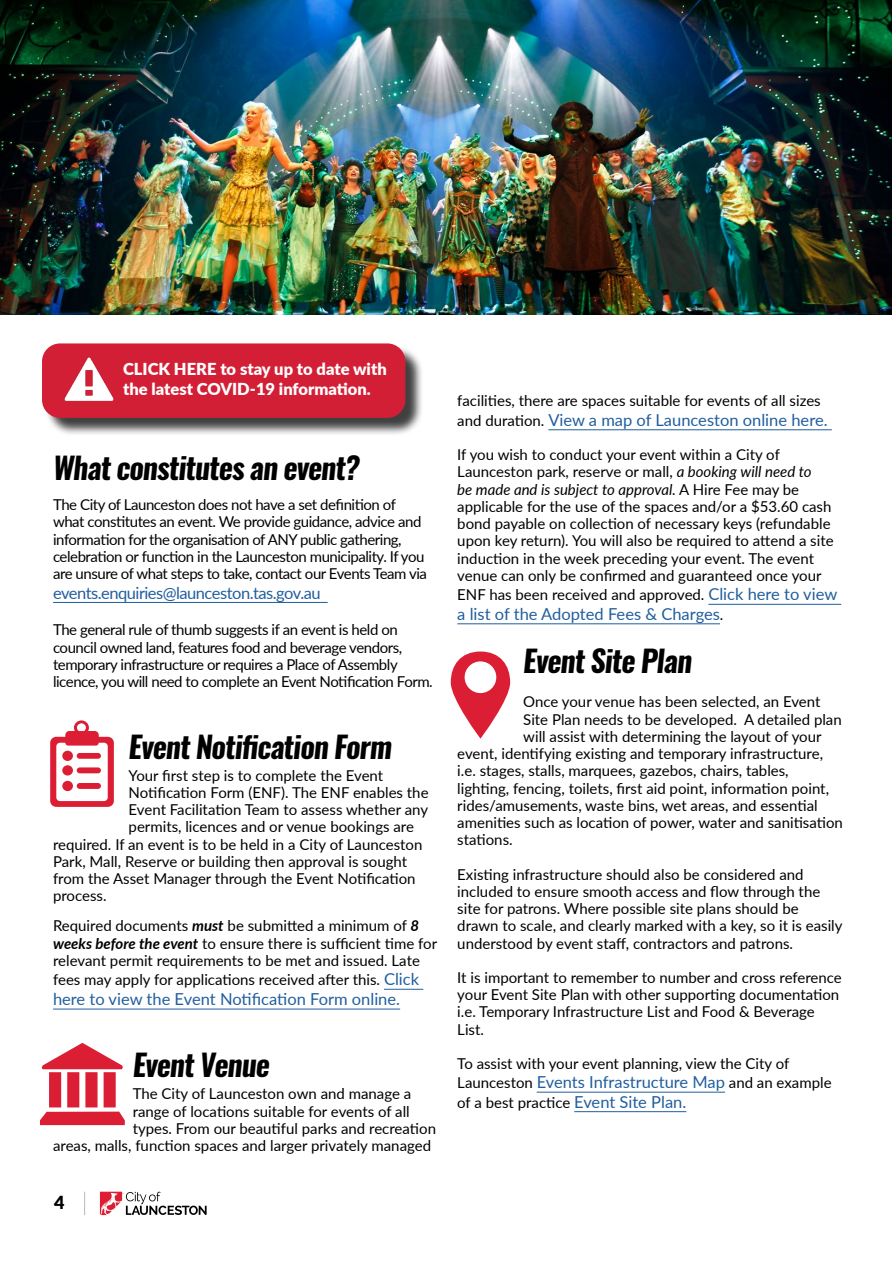
<style>
.page{position:relative;width:893px;height:1263px;background:#fff}
.page>*{position:absolute;margin:0;border:0;box-sizing:border-box;transform-origin:0 0}
.t1{font:italic 700 30px "Oswald";letter-spacing:-.03em;color:#000}
.t2{font:900 18px "Lato";color:#000}
.t3{font:16.5px "Lato";color:#215e9e}
.t4{font:900 16.5px/19.8px "Lato";color:#fff}
.t5{font:16.5px "Lato";letter-spacing:-.03em;color:#215e9e}
.t6{font:15px/17.2px "Lato";color:#000}
.t7{font:15px/17.2px "Lato";letter-spacing:-.03em;color:#000}
.s1{font-weight:700;font-style:italic}
.s2{font-size:16.5px;color:#215e9e}
.s3{font-size:15px;color:#000}
.s4{font-style:italic}
</style>
<div class="page">
<svg style="left:100px;top:1192px;width:107px;height:23px"></svg>
<svg style="left:84px;top:1192px;width:1px;height:23px"></svg>
<img style="left:0;top:0;width:891px;height:315px">
<hr style="left:53px;top:602px;width:275px;height:1px;background:#215e9e">
<hr style="left:384px;top:989px;width:39px;height:1px;background:#215e9e">
<hr style="left:53px;top:1009px;width:347px;height:1px;background:#215e9e">
<hr style="left:548px;top:429px;width:284px;height:1px;background:#215e9e">
<hr style="left:708px;top:604px;width:133px;height:1px;background:#215e9e">
<hr style="left:457px;top:623px;width:263px;height:1px;background:#215e9e">
<hr style="left:537px;top:1092px;width:188px;height:1px;background:#215e9e">
<hr style="left:574px;top:1111px;width:112px;height:1px;background:#215e9e">
<svg style="left:50px;top:720px;width:64px;height:87px"></svg>
<div style="left:62px;top:751px;width:11px;height:10px;background:#dc1e34;border-radius:50%"></div>
<div style="left:77px;top:753px;width:24px;height:6px;background:#dc1e34;border-radius:3px"></div>
<div style="left:62px;top:765px;width:11px;height:10px;background:#dc1e34;border-radius:50%"></div>
<div style="left:77px;top:767px;width:24px;height:6px;background:#dc1e34;border-radius:3px"></div>
<div style="left:62px;top:781px;width:11px;height:10px;background:#dc1e34;border-radius:50%"></div>
<div style="left:77px;top:783px;width:24px;height:6px;background:#dc1e34;border-radius:3px"></div>
<svg style="left:40px;top:1043px;width:85px;height:82px"></svg>
<svg style="left:451px;top:651px;width:59px;height:88px"></svg>
<div style="left:44px;top:346px;width:380px;height:90px;background:#000;opacity:.75"></div>
<div style="left:42px;top:343px;width:363px;height:75px;background:#d31f35;border-radius:18px"></div>
<img style="left:64px;top:357px;width:50px;height:45px">
<p class="t4" style="left:123px;top:358px;width:265px">CLICK HERE to stay up to date with the latest COVID-19 information.</p>
<h1 class="t1" style="left:53px;top:447px;width:308px">What constitutes an event?</h1>
<p class="t7" style="left:53px;top:495px;width:375px">The City of Launceston does not have a set definition of what constitutes an event. We provide guidance, advice and information for the organisation of ANY public gathering, celebration or function in the Launceston municipality. If you are unsure of what steps to take, contact our Events Team via</p>
<p class="t5" style="left:53px;top:581px;width:269px">events.enquiries@launceston.tas.gov.au</p>
<p class="t7" style="left:53px;top:621px;width:381px">The general rule of thumb suggests if an event is held on council owned land, features food and beverage vendors, temporary infrastructure or requires a Place of Assembly licence, you will need to complete an Event Notification Form.</p>
<h1 class="t1" style="left:129px;top:726px;width:265px">Event Notification Form</h1>
<p class="t6" style="left:129px;top:766px;width:256px">Your first step is to complete the Event</p>
<p class="t6" style="left:129px;top:783px;width:301px">Notification Form (ENF). The ENF enables the</p>
<p class="t6" style="left:129px;top:800px;width:301px">Event Facilitation Team to assess whether any</p>
<p class="t6" style="left:129px;top:818px;width:287px">permits, licences and or venue bookings are</p>
<p class="t6" style="left:53px;top:835px;width:371px">required. If an event is to be held in a City of Launceston</p>
<p class="t6" style="left:53px;top:852px;width:356px">Park, Mall, Reserve or building then approval is sought</p>
<p class="t6" style="left:53px;top:869px;width:364px">from the Asset Manager through the Event Notification</p>
<p class="t6" style="left:53px;top:887px;width:55px">process.</p>
<p class="t6" style="left:53px;top:917px;width:386px">Required documents <span class="s1">must</span> be submitted a minimum of <span class="s1">8 weeks before the event</span> to ensure there is sufficient time for relevant permit requirements to be met and issued. Late</p>
<p class="t6" style="left:53px;top:971px;width:368px">fees may apply for applications received after this. <span class="s2">Click</span></p>
<p class="t3" style="left:53px;top:987px;width:349px">here to view the Event Notification Form online.</p>
<h1 class="t1" style="left:133px;top:1044px;width:139px">Event Venue</h1>
<p class="t6" style="left:133px;top:1085px;width:280px">The City of Launceston own and manage a</p>
<p class="t6" style="left:133px;top:1102px;width:279px">range of locations suitable for events of all</p>
<p class="t6" style="left:133px;top:1119px;width:305px">types. From our beautiful parks and recreation</p>
<p class="t6" style="left:53px;top:1136px;width:380px">areas, malls, function spaces and larger privately managed</p>
<p class="t2" style="left:54px;top:1189px;width:12px">4</p>
<p class="t6" style="left:457px;top:392px;width:365px">facilities, there are spaces suitable for events of all sizes</p>
<p class="t3" style="left:457px;top:408px;width:372px"><span class="s3">and duration.</span> View a map of Launceston online here.</p>
<p class="t6" style="left:457px;top:445px;width:378px">If you wish to conduct your event within a City of Launceston park, reserve or mall, <span class="s4">a booking will need to<br>be made and is subject to approval.</span> A Hire Fee may be applicable for the use of the spaces and/or a $53.60 cash bond payable on collection of necessary keys (refundable upon key return). You will also be required to attend a site induction in the week preceding your event. The event venue can only be confirmed and guaranteed once your</p>
<p class="t6" style="left:457px;top:586px;width:382px">ENF has been received and approved. <span class="s2">Click here to view</span></p>
<p class="t3" style="left:457px;top:602px;width:268px">a list of the Adopted Fees &amp; Charges<span class="s3">.</span></p>
<h1 class="t1" style="left:523px;top:640px;width:170px">Event Site Plan</h1>
<p class="t6" style="left:523px;top:692px;width:299px">Once your venue has been selected, an Event</p>
<p class="t6" style="left:523px;top:710px;width:320px">Site Plan needs to be developed. A detailed plan</p>
<p class="t6" style="left:523px;top:727px;width:300px">will assist with determining the layout of your</p>
<p class="t6" style="left:457px;top:744px;width:367px">event, identifying existing and temporary infrastructure,</p>
<p class="t6" style="left:457px;top:761px;width:333px">i.e. stages, stalls, marquees, gazebos, chairs, tables,</p>
<p class="t6" style="left:457px;top:779px;width:373px">lighting, fencing, toilets, first aid point, information point,</p>
<p class="t6" style="left:457px;top:796px;width:362px">rides/amusements, waste bins, wet areas, and essential</p>
<p class="t6" style="left:457px;top:813px;width:387px">amenities such as location of power, water and sanitisation</p>
<p class="t6" style="left:457px;top:830px;width:57px">stations.</p>
<p class="t6" style="left:457px;top:865px;width:387px">Existing infrastructure should also be considered and included to ensure smooth access and flow through the site for patrons. Where possible site plans should be drawn to scale, and clearly marked with a key, so it is easily understood by event staff, contractors and patrons.</p>
<p class="t6" style="left:457px;top:968px;width:386px">It is important to remember to number and cross reference your Event Site Plan with other supporting documentation i.e. Temporary Infrastructure List and Food &amp; Beverage List.</p>
<p class="t6" style="left:457px;top:1054px;width:334px">To assist with your event planning, view the City of</p>
<p class="t3" style="left:457px;top:1070px;width:376px"><span class="s3">Launceston</span> Events Infrastructure Map <span class="s3">and an example</span></p>
<p class="t6" style="left:457px;top:1093px;width:230px">of a best practice <span class="s2">Event Site Plan.</span></p>
</div>
